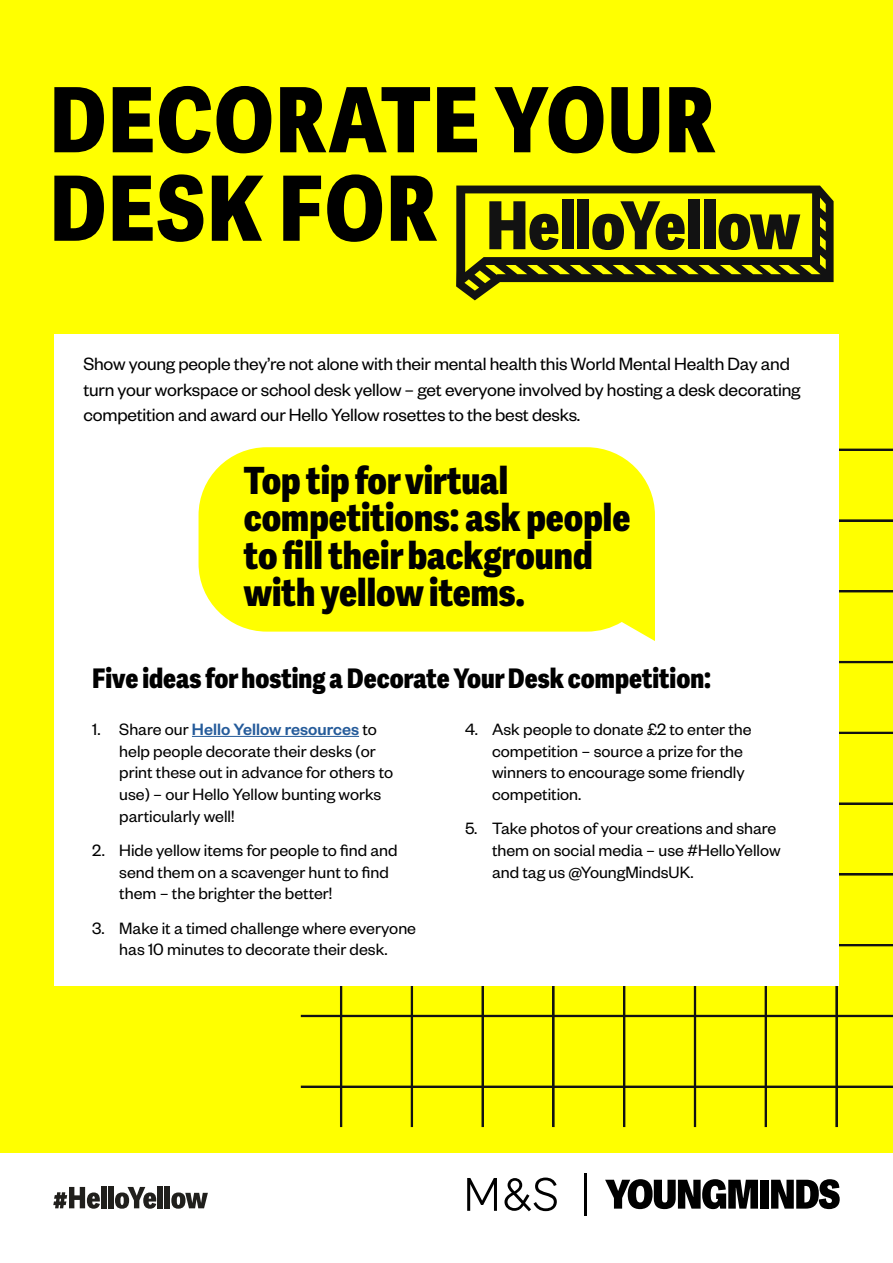
<style>
.page{position:relative;width:893px;height:1263px;background:#fff}
.page>*{position:absolute;margin:0;border:0;box-sizing:border-box;transform-origin:0 0}
.t1{font:800 90px/88.5px "Adelle Sans Cnd";letter-spacing:.02em;color:#000}
.t2{font:800 37.5px/37.5px "Adelle Sans Cnd";color:#000}
.t3{font:800 27px "Adelle Sans Cnd";color:#000}
.t4{font:19.5px/25.5px "Founders Grotesk";letter-spacing:-.01em;color:#000}
.t5{font:18px/21.6px "Founders Grotesk";color:#000}
.t6{font:18px "Founders Grotesk Med";color:#255b9a}
.s1{font-family:"Founders Grotesk";color:#000}
</style>
<div class="page">
<div style="left:0;top:0;width:893px;height:1153px;background:#ff0"></div>
<svg style="left:53px;top:1187px;width:47px;height:22px"></svg>
<div style="left:101px;top:1186px;width:6px;height:22px;background:#201f1c"></div>
<div style="left:108px;top:1186px;width:6px;height:22px;background:#201f1c"></div>
<svg style="left:115px;top:1187px;width:41px;height:22px"></svg>
<div style="left:158px;top:1186px;width:5px;height:22px;background:#201f1c"></div>
<div style="left:165px;top:1186px;width:5px;height:22px;background:#201f1c"></div>
<svg style="left:171px;top:1192px;width:37px;height:17px"></svg>
<svg style="left:467px;top:1177px;width:90px;height:34px"></svg>
<hr style="left:584px;top:1173px;width:2px;height:42px;background:#000">
<svg style="left:605px;top:1179px;width:153px;height:30px"></svg>
<div style="left:760px;top:1180px;width:9px;height:28px;background:#000"></div>
<svg style="left:771px;top:1179px;width:69px;height:30px"></svg>
<div style="left:340px;top:410px;width:2px;height:717px;border:1px solid #121212"></div>
<div style="left:411px;top:410px;width:2px;height:717px;border:1px solid #121212"></div>
<div style="left:482px;top:410px;width:2px;height:717px;border:1px solid #121212"></div>
<div style="left:552px;top:410px;width:2px;height:717px;border:1px solid #121212"></div>
<div style="left:623px;top:410px;width:2px;height:717px;border:1px solid #121212"></div>
<div style="left:694px;top:410px;width:2px;height:717px;border:1px solid #121212"></div>
<div style="left:765px;top:410px;width:2px;height:717px;border:1px solid #121212"></div>
<div style="left:835px;top:410px;width:2px;height:717px;border:1px solid #121212"></div>
<svg style="left:839px;top:449px;width:54px;height:2px"></svg>
<svg style="left:839px;top:519px;width:54px;height:2px"></svg>
<svg style="left:839px;top:590px;width:54px;height:2px"></svg>
<svg style="left:839px;top:661px;width:54px;height:2px"></svg>
<svg style="left:839px;top:732px;width:54px;height:2px"></svg>
<svg style="left:839px;top:803px;width:54px;height:2px"></svg>
<svg style="left:839px;top:873px;width:54px;height:2px"></svg>
<svg style="left:839px;top:944px;width:54px;height:2px"></svg>
<svg style="left:301px;top:1015px;width:592px;height:2px"></svg>
<svg style="left:301px;top:1086px;width:592px;height:2px"></svg>
<div style="left:54px;top:334px;width:785px;height:651px;background:#fff"></div>
<hr style="left:192px;top:736px;width:167px;height:1px;background:#255b9a">
<svg style="left:456px;top:186px;width:378px;height:114px"></svg>
<svg style="left:199px;top:447px;width:456px;height:194px;background:#ffff15"></svg>
<h1 class="t1" style="left:50px;top:77px;width:668px">DECORATE YOUR<br>DESK FOR</h1>
<p class="t4" style="left:83px;top:350px;width:719px">Show young people they’re not alone with their mental health this World Mental Health Day and turn your workspace or school desk yellow – get everyone involved by hosting a desk decorating competition and award our Hello Yellow rosettes to the best desks.</p>
<h2 class="t2" style="left:244px;top:462px;width:388px">Top tip for virtual competitions: ask people to fill their background with yellow items.</h2>
<h3 class="t3" style="left:92px;top:661px;width:621px">Five ideas for hosting a Decorate Your Desk competition:</h3>
<p class="t6" style="left:92px;top:718px;width:286px"><span class="s1">1. Share our</span> Hello Yellow resources <span class="s1">to</span></p>
<p class="t5" style="left:119px;top:739px;width:275px">help people decorate their desks (or print these out in advance for others to use) – our Hello Yellow bunting works particularly well!</p>
<p class="t5" style="left:119px;top:838px;width:280px;text-indent:-27px">2. Hide yellow items for people to find and send them on a scavenger hunt to find them – the brighter the better!</p>
<p class="t5" style="left:92px;top:916px;width:325px;text-align:center">3. Make it a timed challenge where everyone has 10 minutes to decorate their desk.</p>
<p class="t5" style="left:492px;top:718px;width:261px;text-indent:-27px">4. Ask people to donate £2 to enter the competition – source a prize for the winners to encourage some friendly competition.</p>
<p class="t5" style="left:492px;top:817px;width:290px;text-indent:-27px">5. Take photos of your creations and share them on social media – use #HelloYellow and tag us @YoungMindsUK.</p>
</div>
